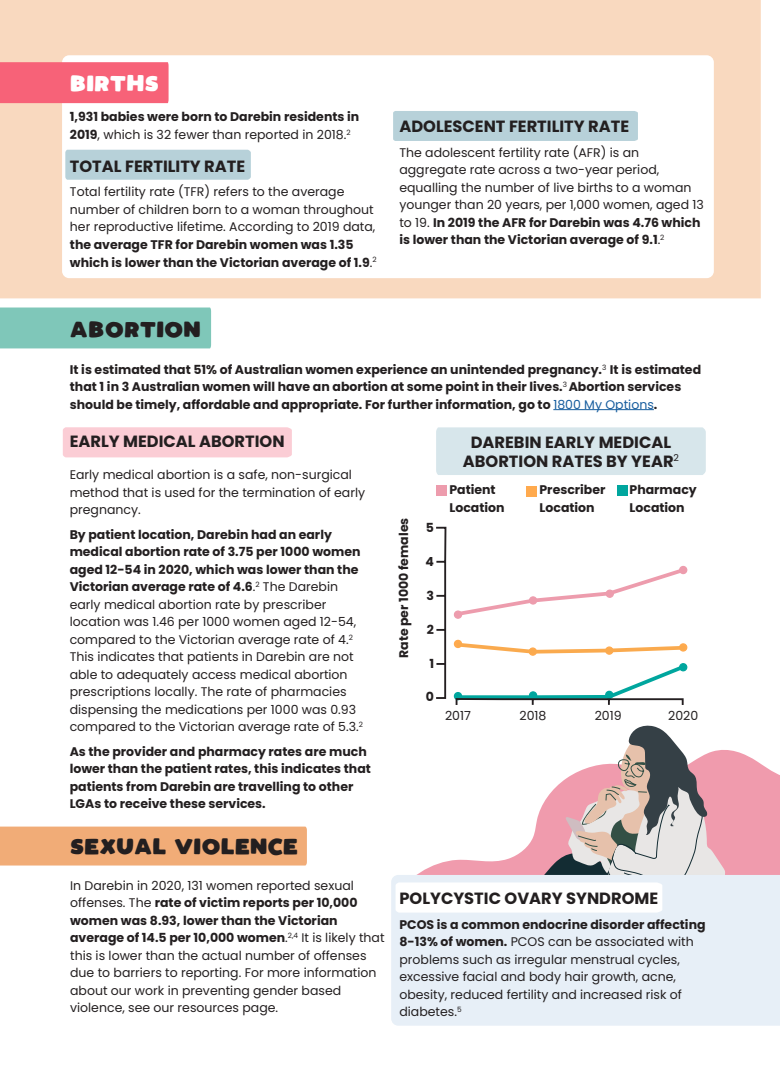
<style>
.page{position:relative;width:780px;height:1088px;background:#fff}
.page>*{position:absolute;margin:0;border:0;box-sizing:border-box;transform-origin:0 0}
.Subheading{font:30px "Watermelon ILTD";color:#231f20}
.Subheading-2{font:30px "Watermelon ILTD";color:#fff}
.Subheading-3{font:700 16.25px/18.8px "Poppins";color:#231f20;text-align:center}
.Intro{font:700 16.25px "Poppins";color:#231f20}
.Intro-2{font:12.5px/17.5px "Poppins";color:#231f20}
.Subheading-4{font:12.5px/17.5px "Poppins";color:#231f20}
.Subheading-5{font:700 12.5px/17.5px "Poppins";color:#231f20}
.Intro-3{font:700 12.5px/17.5px "Poppins";color:#231f20}
.Body_-_Poppins{font:700 12.5px "Poppins";color:#231f20}
.Body_-_Poppins-2{font:12.5px "Poppins";color:#231f20}
.s1{font-weight:400}
.s2{font-weight:700}
.s3{font-weight:400;color:#175d9e}
</style>
<div class="page">
<svg style="left:737px;top:752px;width:43px;height:123px;background:#f1a3b4"></svg>
<div style="left:0;top:0;width:760px;height:298px;background:#f9d9bf"></div>
<div style="left:62px;top:55px;width:651px;height:223px;background:#fff;border-radius:7px"></div>
<div style="left:0;top:307px;width:211px;height:41px;background:#7fc7b9"></div>
<div style="left:65px;top:150px;width:186px;height:30px;background:#b7d1d9"></div>
<div style="left:393px;top:111px;width:245px;height:30px;background:#b7d1d9"></div>
<div style="left:0;top:62px;width:168px;height:41px;background:#f76278"></div>
<div style="left:63px;top:427px;width:229px;height:30px;background:#fbcdd5"></div>
<hr style="left:553px;top:409px;width:101px;height:1px;background:#175d9e">
<div style="left:436px;top:427px;width:269px;height:48px;background:#d7e6eb"></div>
<div style="left:526px;top:486px;width:11px;height:11px;background:#ffaa4e"></div>
<div style="left:617px;top:486px;width:10px;height:10px;background:#00a69e"></div>
<div style="left:436px;top:486px;width:10px;height:10px;background:#ed9cad"></div>
<div style="left:0;top:826px;width:307px;height:39px;background:#f1ac77"></div>
<div style="left:391px;top:875px;width:389px;height:151px;background:#e7eff7"></div>
<svg style="left:395px;top:725px;width:342px;height:226px"></svg>
<svg style="left:436px;top:526px;width:248px;height:179px"></svg>
<p class="Subheading-2" style="left:70px;top:73px;width:91px">BIRTHS</p>
<p class="Intro-3" style="left:70px;top:108px;width:291px">1,931 babies were born to Darebin residents in<br>2019<span class="s1">, which is 32 fewer than reported in 2018.</span><sup>2</sup></p>
<p class="Intro" style="left:70px;top:157px;width:177px">TOTAL FERTILITY RATE</p>
<p class="Intro-2" style="left:70px;top:183px;width:308px">Total fertility rate (TFR) refers to the average number of children born to a woman throughout her reproductive lifetime. According to 2019 data, <span class="s2">the average TFR for Darebin women was 1.35 which is lower than the Victorian average of 1.9</span>.<sup>2</sup></p>
<p class="Intro" style="left:399px;top:117px;width:231px">ADOLESCENT FERTILITY RATE</p>
<p class="Intro-2" style="left:399px;top:143px;width:306px">The adolescent fertility rate (AFR) is an aggregate rate across a two-year period, equalling the number of live births to a woman younger than 20 years, per 1,000 women, aged 13 to 19. <span class="s2">In 2019 the AFR for Darebin was 4.76 which is lower than the Victorian average of 9.1</span>.<sup>2</sup></p>
<p class="Subheading" style="left:70px;top:318px;width:133px">ABORTION</p>
<p class="Subheading-5" style="left:70px;top:361px;width:632px">It is estimated that 51% of Australian women experience an unintended pregnancy.<sup>3</sup> It is estimated that 1 in 3 Australian women will have an abortion at some point in their lives.<sup>3</sup> Abortion services should be timely, affordable and appropriate. For further information, go to <span class="s3">1800 My Options</span>.</p>
<p class="Subheading-3" style="left:70px;top:432px;width:216px">EARLY MEDICAL ABORTION</p>
<p class="Intro-2" style="left:70px;top:466px;width:297px">Early medical abortion is a safe, non-surgical method that is used for the termination of early pregnancy.</p>
<p class="Intro-2" style="left:70px;top:526px;width:294px"><span class="s2">By patient location, Darebin had an early medical abortion rate of 3.75 per 1000 women aged 12-54 in 2020, which was lower than the Victorian average rate of 4.6</span>.<sup>2</sup> The Darebin early medical abortion rate by prescriber location was 1.46 per 1000 women aged 12-54, compared to the Victorian average rate of 4.<sup>2<br></sup>This indicates that patients in Darebin are not able to adequately access medical abortion prescriptions locally. The rate of pharmacies dispensing the medications per 1000 was 0.93 compared to the Victorian average rate of 5.3.<sup>2</sup></p>
<p class="Intro-3" style="left:70px;top:743px;width:303px">As the provider and pharmacy rates are much lower than the patient rates, this indicates that patients from Darebin are travelling to other LGAs to receive these services.</p>
<p class="Subheading" style="left:70px;top:835px;width:229px">SEXUAL VIOLENCE</p>
<p class="Subheading-4" style="left:70px;top:877px;width:316px">In Darebin in 2020, 131 women reported sexual offenses. The <span class="s2">rate of victim reports per 10,000 women was 8.93, lower than the Victorian average of 14.5 per 10,000 women</span>.<sup>2,4</sup> It is likely that this is lower than the actual number of offenses due to barriers to reporting. For more information about our work in preventing gender based violence, see our resources page.</p>
<p class="Subheading-3" style="left:463px;top:433px;width:218px">DAREBIN EARLY MEDICAL<br>ABORTION RATES BY YEAR<sup>2</sup></p>
<p class="Body_-_Poppins" style="left:396px;top:658px;width:142px;rotate:-90deg">Rate per 1000 females</p>
<p class="Body_-_Poppins" style="left:426px;top:521px;width:10px">5</p>
<p class="Body_-_Poppins" style="left:425px;top:554px;width:10px">4</p>
<p class="Body_-_Poppins" style="left:426px;top:588px;width:9px">3</p>
<p class="Body_-_Poppins" style="left:427px;top:622px;width:9px">2</p>
<p class="Body_-_Poppins" style="left:429px;top:656px;width:6px">1</p>
<p class="Body_-_Poppins" style="left:426px;top:690px;width:10px">0</p>
<p class="Body_-_Poppins" style="left:449px;top:483px;width:48px">Patient</p>
<p class="Body_-_Poppins" style="left:539px;top:483px;width:67px">Prescriber</p>
<p class="Body_-_Poppins" style="left:629px;top:483px;width:69px">Pharmacy</p>
<p class="Body_-_Poppins" style="left:449px;top:500px;width:57px">Location</p>
<p class="Body_-_Poppins" style="left:539px;top:500px;width:57px">Location</p>
<p class="Body_-_Poppins" style="left:629px;top:500px;width:57px">Location</p>
<p class="Body_-_Poppins-2" style="left:445px;top:708px;width:27px">2017</p>
<p class="Body_-_Poppins-2" style="left:519px;top:708px;width:28px">2018</p>
<p class="Body_-_Poppins-2" style="left:594px;top:708px;width:28px">2019</p>
<p class="Body_-_Poppins-2" style="left:668px;top:708px;width:32px">2020</p>
<p class="Subheading-3" style="left:399px;top:889px;width:260px">POLYCYSTIC OVARY SYNDROME</p>
<p class="Subheading-4" style="left:399px;top:915px;width:307px"><span class="s2">PCOS is a common endocrine disorder affecting 8-13% of women.</span> PCOS can be associated with problems such as irregular menstrual cycles, excessive facial and body hair growth, acne, obesity, reduced fertility and increased risk of diabetes.<sup>5</sup></p>
</div>
